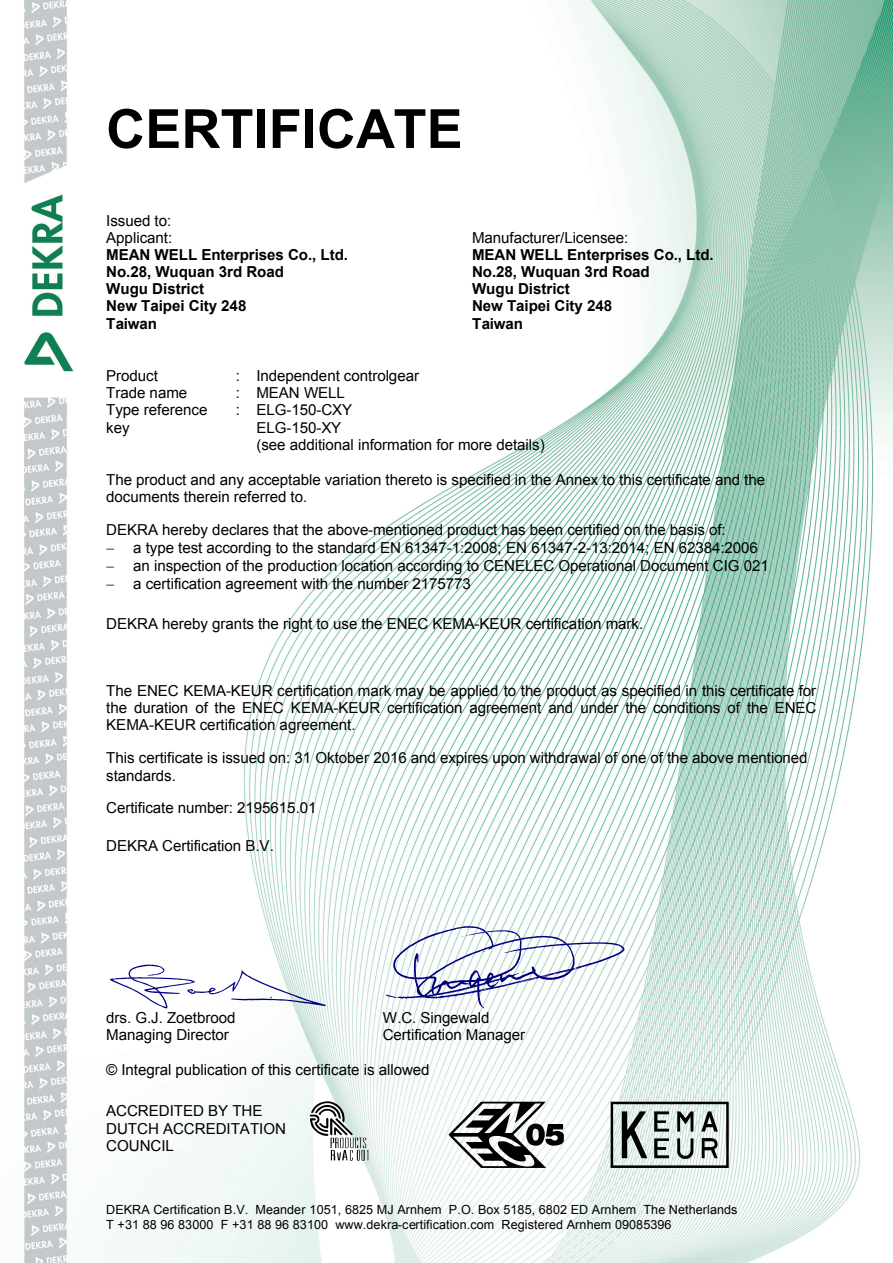
<style>
.page{position:relative;width:893px;height:1263px;background:#fff}
.page>*{position:absolute;margin:0;border:0;box-sizing:border-box;transform-origin:0 0}
.t1{font:74.85px "KEMA Quality Signatures 1";color:#000080}
.t2{font:700 54px "Arial";color:#000}
.t3{font:15.15px/17.2px "Arial";letter-spacing:-.005em;color:#000}
.t4{font:700 15.15px/17.2px "Arial";letter-spacing:-.005em;color:#000}
.t5{font:12.6px/14.7px "Arial";letter-spacing:.005em;color:#000}
</style>
<div class="page">
<img style="left:24px;top:0;width:869px;height:1263px">
<svg style="left:310px;top:1101px;width:58px;height:60px"></svg>
<svg style="left:449px;top:1102px;width:115px;height:66px"></svg>
<svg style="left:611px;top:1102px;width:118px;height:66px"></svg>
<h2 class="t2" style="left:106px;top:99px;width:358px">CERTIFICATE</h2>
<p class="t3" style="left:106px;top:212px;width:68px">Issued to:<br>Applicant:</p>
<p class="t3" style="left:472px;top:229px;width:158px">Manufacturer/Licensee:</p>
<p class="t4" style="left:106px;top:246px;width:243px">MEAN WELL Enterprises Co., Ltd.<br>No.28, Wuquan 3rd Road<br>Wugu District<br>New Taipei City 248<br>Taiwan</p>
<p class="t4" style="left:472px;top:246px;width:243px">MEAN WELL Enterprises Co., Ltd.<br>No.28, Wuquan 3rd Road<br>Wugu District<br>New Taipei City 248<br>Taiwan</p>
<p class="t3" style="left:106px;top:367px;width:53px">Product</p>
<p class="t3" style="left:236px;top:367px;width:185px">: Independent controlgear</p>
<p class="t3" style="left:106px;top:384px;width:83px">Trade name</p>
<p class="t3" style="left:236px;top:384px;width:111px">: MEAN WELL</p>
<p class="t3" style="left:106px;top:402px;width:103px">Type reference key</p>
<p class="t3" style="left:256px;top:402px;width:290px;text-indent:-21px">: ELG-150-CXY<br>ELG-150-XY<br>(see additional information for more details)</p>
<p class="t3" style="left:106px;top:471px;width:660px">The product and any acceptable variation thereto is specified in the Annex to this certificate and the documents therein referred to.</p>
<p class="t3" style="left:133px;top:520px;width:637px;line-height:18.3px;text-indent:-27px">DEKRA hereby declares that the above-mentioned product has been certified on the basis of:<br>a type test according to the standard EN 61347-1:2008; EN 61347-2-13:2014; EN 62384:2006 an inspection of the production location according to CENELEC Operational Document CIG 021 a certification agreement with the number 2175773</p>
<p class="t3" style="left:106px;top:615px;width:539px">DEKRA hereby grants the right to use the ENEC KEMA-KEUR certification mark.</p>
<p class="t3" style="left:106px;top:682px;width:712px;text-align:justify">The ENEC KEMA-KEUR certification mark may be applied to the product as specified in this certificate for the duration of the ENEC KEMA-KEUR certification agreement and under the conditions of the ENEC KEMA-KEUR certification agreement.</p>
<p class="t3" style="left:106px;top:749px;width:703px">This certificate is issued on: 31 Oktober 2016 and expires upon withdrawal of one of the above mentioned standards.</p>
<p class="t3" style="left:106px;top:799px;width:212px">Certificate number: 2195615.01</p>
<p class="t3" style="left:106px;top:837px;width:169px">DEKRA Certification B.V.</p>
<h1 class="t1" style="left:106px;top:925px;width:225px">2</h1>
<p class="t3" style="left:106px;top:1009px;width:131px">drs. G.J. Zoetbrood</p>
<h1 class="t1" style="left:383px;top:925px;width:247px">u</h1>
<p class="t3" style="left:383px;top:1009px;width:108px">W.C. Singewald</p>
<p class="t3" style="left:106px;top:1026px;width:124px">Managing Director</p>
<p class="t3" style="left:383px;top:1026px;width:144px">Certification Manager</p>
<p class="t3" style="left:106px;top:1061px;width:325px">© Integral publication of this certificate is allowed</p>
<p class="t3" style="left:106px;top:1103px;width:181px">ACCREDITED BY THE<br>DUTCH ACCREDITATION<br>COUNCIL</p>
<p class="t5" style="left:106px;top:1203px;width:633px">DEKRA Certification B.V. Meander 1051, 6825 MJ Arnhem P.O. Box 5185, 6802 ED Arnhem The Netherlands<br>T +31 88 96 83000 F +31 88 96 83100 www.dekra-certification.com Registered Arnhem 09085396</p>
</div>
